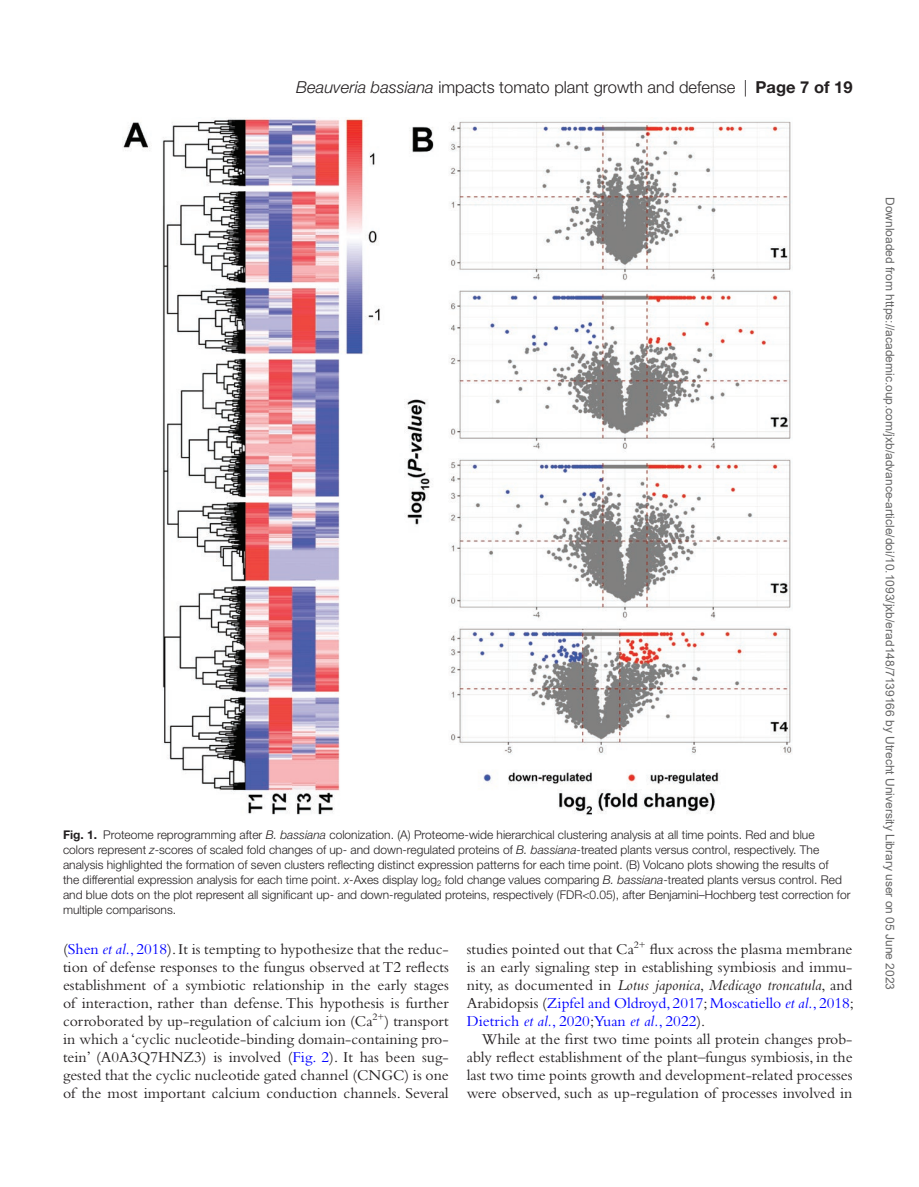
<style>
.page{position:relative;width:919px;height:1187px;background:#fff}
.page>*{position:absolute;margin:0;border:0;box-sizing:border-box;transform-origin:0 0}
.t1{font:300 16.5px "Helvetica Neue LT Std";color:#231f20}
.t2{font:15.75px/18px "Bembo Std";color:#231f20;text-align:justify}
.t3{font:300 12px/15px "Helvetica Neue LT Std";color:#231f20}
.t4{font:12px "Arial";color:#666}
.s1{font-style:italic}
.s2{font-weight:700}
.s3{color:#00f}
.s4{font-style:italic;color:#00f}
</style>
<div class="page">
<img style="left:123px;top:117px;width:669px;height:698px">
<p class="t1" style="left:296px;top:77px;width:557px"><span class="s1">Beauveria bassiana</span> impacts tomato plant growth and defense | <span class="s2">Page 7 of 19</span></p>
<p class="t3" style="left:63px;top:826px;width:788px"><span class="s2">Fig. 1.</span> Proteome reprogramming after <span class="s1">B. bassiana</span> colonization. (A) Proteome-wide hierarchical clustering analysis at all time points. Red and blue<br>colors represent <span class="s1">z</span>-scores of scaled fold changes of up- and down-regulated proteins of <span class="s1">B. bassiana</span>-treated plants versus control, respectively. The analysis highlighted the formation of seven clusters reflecting distinct expression patterns for each time point. (B) Volcano plots showing the results of<br>the differential expression analysis for each time point. <span class="s1">x</span>-Axes display log<sub>2</sub> fold change values comparing <span class="s1">B. bassiana</span>-treated plants versus control. Red and blue dots on the plot represent all significant up- and down-regulated proteins, respectively (FDR&lt;0.05), after Benjamini–Hochberg test correction for multiple comparisons.</p>
<p class="t2" style="left:63px;top:940px;width:387px">(<span class="s3">Shen</span> <span class="s4">et al.</span><span class="s3">, 2018</span>). It is tempting to hypothesize that the reduc&shy;tion of defense responses to the fungus observed at T2 reflects establishment of a symbiotic relationship in the early stages of interaction, rather than defense. This hypothesis is further corroborated by up-regulation of calcium ion (Ca<sup>2+</sup>) transport in which a ‘cyclic nucleotide-binding domain-containing pro&shy;tein’ (A0A3Q7HNZ3) is involved (<span class="s3">Fig. 2</span>). It has been sug&shy;gested that the cyclic nucleotide gated channel (CNGC) is one of the most important calcium conduction channels. Several</p>
<p class="t2" style="left:466px;top:940px;width:389px">studies pointed out that Ca<sup>2+</sup> flux across the plasma membrane is an early signaling step in establishing symbiosis and immu&shy;nity, as documented in <span class="s1">Lotus japonica</span>, <span class="s1">Medicago troncatula</span>, and Arabidopsis (<span class="s3">Zipfel and Oldroyd, 2017</span>; <span class="s3">Moscatiello</span> <span class="s4">et al.</span><span class="s3">, 2018</span>; <span class="s3">Dietrich</span> <span class="s4">et al.</span><span class="s3">, 2020</span>;<span class="s3">Yuan</span> <span class="s4">et al.</span><span class="s3">, 2022</span>).</p>
<p class="t2" style="left:467px;top:1030px;width:387px;text-indent:15px">While at the first two time points all protein changes prob&shy;ably reflect establishment of the plant–fungus symbiosis, in the last two time points growth and development-related processes were observed, such as up-regulation of processes involved in</p>
<p class="t4" style="left:894px;top:197px;width:794px;rotate:90deg">Downloaded from https://academic.oup.com/jxb/advance-article/doi/10.1093/jxb/erad148/7139166 by Utrecht University Library user on 05 June 2023</p>
</div>
